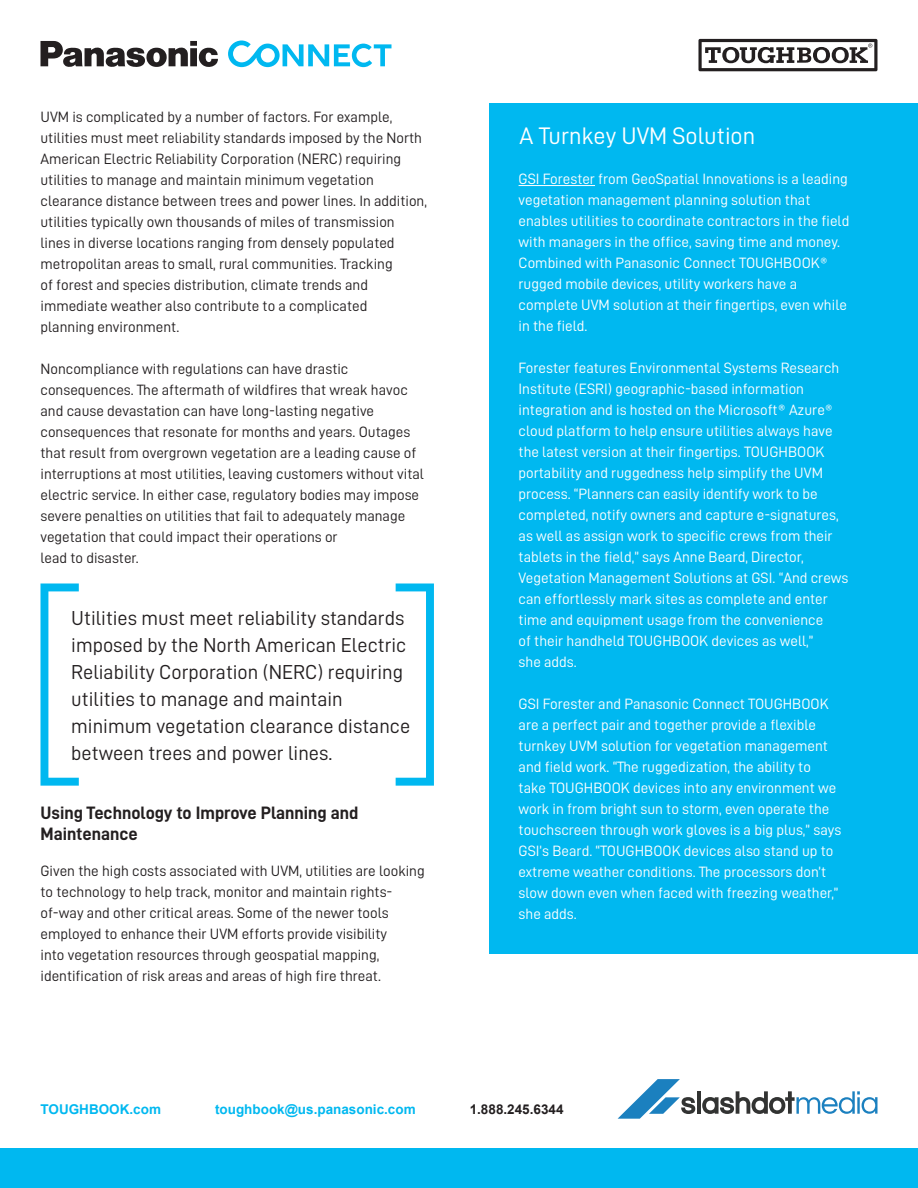
<style>
.page{position:relative;width:918px;height:1188px;background:#fff}
.page>*{position:absolute;margin:0;border:0;box-sizing:border-box;transform-origin:0 0}
.t1{font:24px "D DIN";color:#fff}
.t2{font:20.25px/27px "D DIN";color:#231f20}
.t3{font:18px/21px "D DIN Bold";color:#231f20}
.t4{font:15px/21px "D DIN";color:#fff}
.t5{font:15px/21px "D DIN";color:#231f20}
.t6{font:700 13.5px "Arial";color:#00b8f0}
.t7{font:700 13.5px "Arial";color:#231f20}
</style>
<div class="page">
<div style="left:489px;top:104px;width:429px;height:850px;background:#00b8f0"></div>
<hr style="left:519px;top:185px;width:76px;height:1px;background:#fff">
<hr style="left:697px;top:1091px;width:4px;height:23px;background:#323332">
<svg style="left:618px;top:1079px;width:77px;height:40px"></svg>
<svg style="left:702px;top:1091px;width:175px;height:23px"></svg>
<svg style="left:40px;top:583px;width:39px;height:203px"></svg>
<svg style="left:396px;top:584px;width:38px;height:202px"></svg>
<div style="left:0;top:1148px;width:918px;height:40px;background:#00b8f0"></div>
<svg style="left:698px;top:39px;width:179px;height:32px"></svg>
<svg style="left:228px;top:41px;width:164px;height:26px"></svg>
<svg style="left:41px;top:41px;width:177px;height:26px"></svg>
<p class="t5" style="left:40px;top:106px;width:388px">UVM is complicated by a number of factors. For example, utilities must meet reliability standards imposed by the North American Electric Reliability Corporation (NERC) requiring utilities to manage and maintain minimum vegetation clearance distance between trees and power lines. In addition, utilities typically own thousands of miles of transmission lines in diverse locations ranging from densely populated metropolitan areas to small, rural communities. Tracking<br>of forest and species distribution, climate trends and immediate weather also contribute to a complicated<br>planning environment.</p>
<p class="t5" style="left:40px;top:358px;width:385px">Noncompliance with regulations can have drastic consequences. The aftermath of wildfires that wreak havoc and cause devastation can have long-lasting negative consequences that resonate for months and years. Outages that result from overgrown vegetation are a leading cause of interruptions at most utilities, leaving customers without vital electric service. In either case, regulatory bodies may impose severe penalties on utilities that fail to adequately manage vegetation that could impact their operations or<br>lead to disaster.</p>
<h2 class="t2" style="left:71px;top:605px;width:341px">Utilities must meet reliability standards imposed by the North American Electric Reliability Corporation (NERC) requiring utilities to manage and maintain minimum vegetation clearance distance between trees and power lines.</h2>
<p class="t3" style="left:40px;top:802px;width:319px">Using Technology to Improve Planning and<br>Maintenance</p>
<p class="t5" style="left:40px;top:860px;width:386px">Given the high costs associated with UVM, utilities are looking to technology to help track, monitor and maintain rights&shy;of-way and other critical areas. Some of the newer tools employed to enhance their UVM efforts provide visibility<br>into vegetation resources through geospatial mapping, identification of risk areas and areas of high fire threat.</p>
<h1 class="t1" style="left:520px;top:123px;width:237px">A Turnkey UVM Solution</h1>
<p class="t4" style="left:519px;top:168px;width:332px">GSI Forester from GeoSpatial Innovations is a leading vegetation management planning solution that enables utilities to coordinate contractors in the field with managers in the office, saving time and money.<br>Combined with Panasonic Connect TOUGHBOOK® rugged mobile devices, utility workers have a complete UVM solution at their fingertips, even while in the field.</p>
<p class="t4" style="left:519px;top:357px;width:331px">Forester features Environmental Systems Research Institute (ESRI) geographic-based information integration and is hosted on the Microsoft® Azure® cloud platform to help ensure utilities always have the latest version at their fingertips. TOUGHBOOK portability and ruggedness help simplify the UVM process. “Planners can easily identify work to be completed, notify owners and capture e-signatures, as well as assign work to specific crews from their tablets in the field,” says Anne Beard, Director, Vegetation Management Solutions at GSI. “And crews can effortlessly mark sites as complete and enter time and equipment usage from the convenience<br>of their handheld TOUGHBOOK devices as well,”<br>she adds.</p>
<p class="t4" style="left:519px;top:693px;width:324px">GSI Forester and Panasonic Connect TOUGHBOOK are a perfect pair and together provide a flexible turnkey UVM solution for vegetation management and field work. “The ruggedization, the ability to take TOUGHBOOK devices into any environment we work in from bright sun to storm, even operate the touchscreen through work gloves is a big plus,” says GSI’s Beard. “TOUGHBOOK devices also stand up to extreme weather conditions. The processors don’t slow down even when faced with freezing weather,” she adds.</p>
<p class="t6" style="left:41px;top:1101px;width:122px">TOUGHBOOK.com</p>
<p class="t6" style="left:215px;top:1101px;width:202px">toughbook@us.panasonic.com</p>
<p class="t7" style="left:470px;top:1101px;width:95px">1.888.245.6344</p>
</div>
